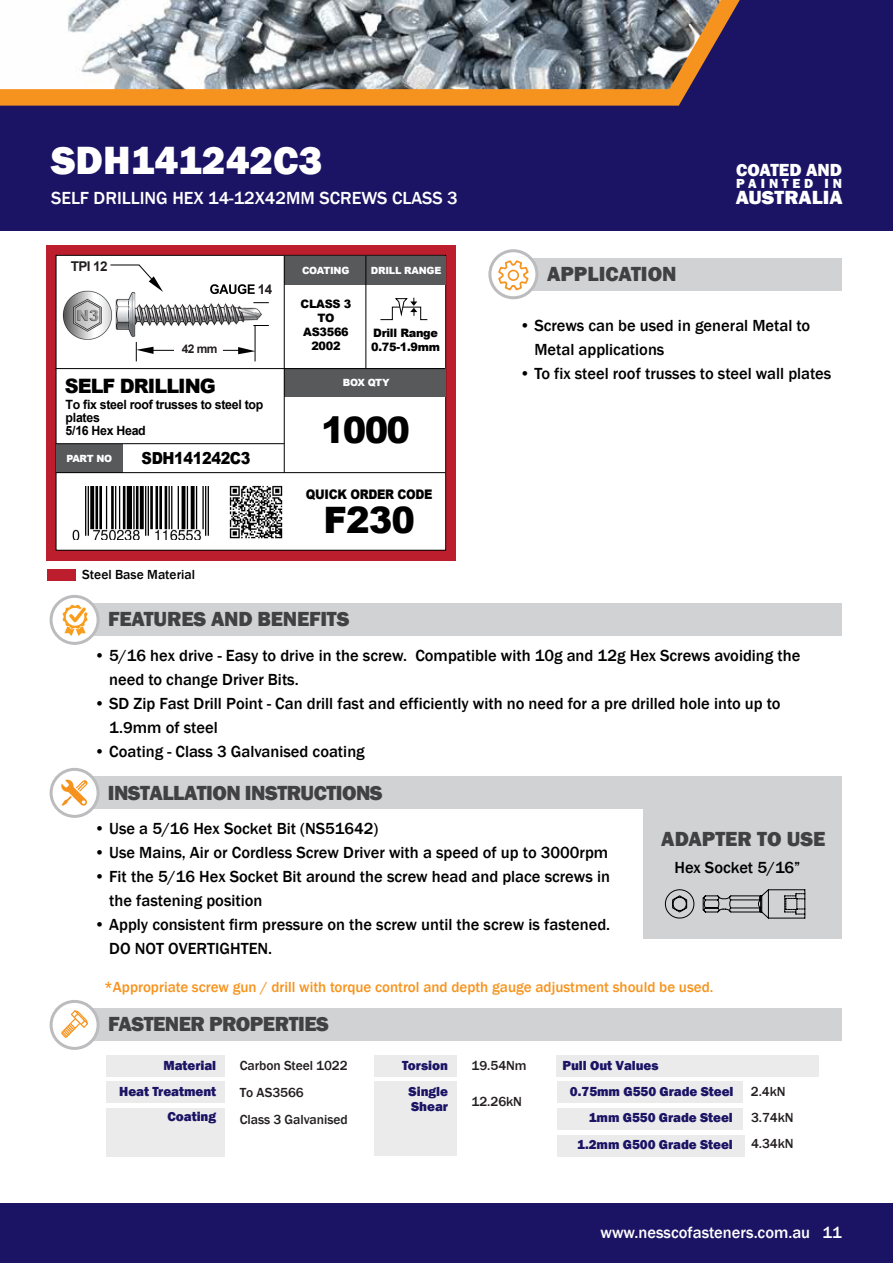
<style>
.page{position:relative;width:893px;height:1263px;background:#fff}
.page>*{position:absolute;margin:0;border:0;box-sizing:border-box;transform-origin:0 0}
.t1{font:800 40.5px "Franklin Gothic";color:#fff}
.t2{font:900 36.45px "Arial";letter-spacing:-.035em;color:#000}
.t3{font:800 21px "Franklin Gothic";letter-spacing:-.025em;color:#414042}
.t4{font:800 21px "Franklin Gothic";color:#414042}
.t5{font:900 19.8px "Arial";letter-spacing:-.05em;color:#000}
.t6{font:800 19.65px "Franklin Gothic";color:#fff;scale:1.06 1}
.t7{font:500 18px "Franklin Gothic";color:#fff}
.t8{font:800 18px "Franklin Gothic";color:#fff}
.t9{font:500 16.5px/24px "Franklin Gothic";color:#000}
.t10{font:500 16.5px "Franklin Gothic";color:#fff}
.t11{font:900 16.5px "Arial";letter-spacing:-.025em;color:#000;scale:.87 1}
.t12{font:500 15px "Franklin Gothic";color:#f7941e}
.t13{font:800 13.5px/25.5px "Franklin Gothic";letter-spacing:-.005em;color:#1b1464}
.t14{font:500 13.5px/27px "Franklin Gothic";letter-spacing:-.005em;color:#231f20}
.t15{font:500 13.5px "Franklin Gothic";color:#000}
.t16{font:800 13.5px "Franklin Gothic";letter-spacing:.29em;color:#fff}
.t17{font:700 13.5px "Arial";letter-spacing:-.045em;color:#231f20}
.t18{font:900 13.2px "Arial";letter-spacing:-.025em;color:#000;scale:.87 1}
.t19{font:700 12.75px/13.2px "Arial";letter-spacing:-.025em;color:#000}
.t20{font:700 12px "Arial";color:#231f20}
.t21{font:900 11.55px/14px "Arial";letter-spacing:-.025em;color:#000}
.t22{font:900 9.9px "Arial";letter-spacing:-.025em;color:#fff}
</style>
<div class="page">
<div style="left:0;top:1203px;width:893px;height:60px;background:#1b1464"></div>
<div style="left:0;top:99px;width:893px;height:131px;background:#1b1464"></div>
<svg style="left:0;top:0;width:893px;height:106px"></svg>
<div style="left:506px;top:258px;width:336px;height:32px;background:#d0d2d3"></div>
<div style="left:67px;top:604px;width:775px;height:32px;background:#d0d2d3"></div>
<div style="left:67px;top:777px;width:775px;height:32px;background:#d0d2d3"></div>
<svg style="left:490px;top:251px;width:47px;height:47px"></svg>
<div style="left:488px;top:249px;width:50px;height:50px;border:3px solid #bcbcbf;border-radius:50%"></div>
<svg style="left:51px;top:596px;width:47px;height:47px"></svg>
<div style="left:50px;top:595px;width:50px;height:50px;border:3px solid #bcbcbf;border-radius:50%"></div>
<svg style="left:51px;top:769px;width:47px;height:47px"></svg>
<div style="left:50px;top:768px;width:50px;height:50px;border:3px solid #bcbcbf;border-radius:50%"></div>
<svg style="left:61px;top:779px;width:27px;height:27px"></svg>
<div style="left:644px;top:795px;width:198px;height:144px;background:#d0d2d3"></div>
<svg style="left:498px;top:260px;width:31px;height:30px"></svg>
<svg style="left:62px;top:605px;width:26px;height:31px"></svg>
<svg style="left:665px;top:889px;width:140px;height:30px"></svg>
<div style="left:67px;top:1009px;width:775px;height:32px;background:#d0d2d3"></div>
<svg style="left:51px;top:1001px;width:47px;height:47px"></svg>
<div style="left:50px;top:1000px;width:50px;height:50px;border:3px solid #bcbcbf;border-radius:50%"></div>
<svg style="left:61px;top:1010px;width:27px;height:28px"></svg>
<div style="left:106px;top:1055px;width:119px;height:21px;background:#ebebec"></div>
<div style="left:106px;top:1081px;width:119px;height:22px;background:#ebebec"></div>
<div style="left:375px;top:1081px;width:82px;height:75px;background:#ebebec"></div>
<div style="left:106px;top:1108px;width:119px;height:48px;background:#ebebec"></div>
<div style="left:375px;top:1055px;width:82px;height:21px;background:#ebebec"></div>
<div style="left:557px;top:1055px;width:262px;height:21px;background:#ebebec"></div>
<div style="left:557px;top:1081px;width:185px;height:22px;background:#ebebec"></div>
<div style="left:558px;top:1108px;width:185px;height:21px;background:#ebebec"></div>
<div style="left:557px;top:1135px;width:188px;height:22px;background:#ebebec"></div>
<div style="left:47px;top:245px;width:409px;height:315px;background:#bd1e2d"></div>
<div style="left:56px;top:255px;width:390px;height:295px;background:#fff"></div>
<img style="left:115px;top:292px;width:150px;height:53px">
<div style="left:47px;top:570px;width:29px;height:11px;background:#bd1e2d"></div>
<div style="left:56px;top:255px;width:390px;height:296px;border:1px solid #000"></div>
<div style="left:284px;top:256px;width:161px;height:28px;background:#58595b"></div>
<div style="left:284px;top:369px;width:161px;height:28px;background:#58595b"></div>
<div style="left:56px;top:444px;width:67px;height:29px;background:#58595b"></div>
<hr style="left:284px;top:256px;width:1px;height:217px;background:#000">
<hr style="left:56px;top:368px;width:389px;height:1px;background:#000">
<hr style="left:56px;top:472px;width:389px;height:1px;background:#000">
<hr style="left:56px;top:443px;width:228px;height:1px;background:#000">
<hr style="left:365px;top:256px;width:1px;height:113px;background:#000">
<svg style="left:380px;top:297px;width:48px;height:23px"></svg>
<hr style="left:255px;top:325px;width:1px;height:36px;background:#000">
<svg style="left:253px;top:325px;width:16px;height:1px"></svg>
<svg style="left:253px;top:302px;width:16px;height:1px"></svg>
<svg style="left:110px;top:264px;width:53px;height:28px"></svg>
<svg style="left:210px;top:284px;width:45px;height:10px"></svg>
<svg style="left:136px;top:342px;width:18px;height:19px"></svg>
<hr style="left:146px;top:350px;width:101px;height:1px;background:#000">
<svg style="left:238px;top:347px;width:17px;height:7px"></svg>
<div style="left:174px;top:342px;width:49px;height:15px;background:#fff"></div>
<img style="left:229px;top:485px;width:54px;height:54px">
<img style="left:62px;top:287px;width:53px;height:53px">
<img style="left:73px;top:486px;width:136px;height:54px">
<h1 class="t1" style="left:51px;top:135px;width:273px">SDH141242C3</h1>
<p class="t7" style="left:51px;top:187px;width:408px">SELF DRILLING HEX 14-12X42MM SCREWS CLASS 3</p>
<p class="t17" style="left:71px;top:257px;width:38px">TPI 12</p>
<p class="t20" style="left:182px;top:341px;width:37px">42 mm</p>
<p class="t17" style="left:258px;top:279px;width:16px">14</p>
<p class="t5" style="left:65px;top:372px;width:153px">SELF DRILLING</p>
<p class="t19" style="left:66px;top:398px;width:199px">To fix steel roof trusses to steel top plates<br>5/16 Hex Head</p>
<p class="t22" style="left:66px;top:452px;width:47px">PART NO</p>
<p class="t11" style="left:142px;top:447px;width:127px">SDH141242C3</p>
<p class="t15" style="left:82px;top:566px;width:114px">Steel Base Material</p>
<p class="t22" style="left:302px;top:263px;width:49px">COATING</p>
<p class="t22" style="left:371px;top:263px;width:72px">DRILL RANGE</p>
<p class="t21" style="left:301px;top:297px;width:52px;text-align:center">CLASS 3<br>TO<br>AS3566<br>2002</p>
<p class="t21" style="left:371px;top:325px;width:70px">Drill Range<br>0.75-1.9mm</p>
<p class="t22" style="left:343px;top:376px;width:48px">BOX QTY</p>
<h2 class="t2" style="left:321px;top:403px;width:91px">1000</h2>
<p class="t18" style="left:306px;top:485px;width:147px">QUICK ORDER CODE</p>
<h2 class="t2" style="left:323px;top:494px;width:93px">F230</h2>
<p class="t3" style="left:108px;top:606px;width:243px">FEATURES AND BENEFITS</p>
<p class="t4" style="left:547px;top:260px;width:131px">APPLICATION</p>
<p class="t8" style="left:736px;top:158px;width:107px">COATED AND</p>
<p class="t16" style="left:736px;top:175px;width:107px">PAINTED IN</p>
<p class="t6" style="left:736px;top:185px;width:103px">AUSTRALIA</p>
<p class="t9" style="left:534px;top:313px;width:277px;text-indent:-15px">• Screws can be used in general Metal to<br>Metal applications</p>
<p class="t9" style="left:519px;top:361px;width:314px">• To fix steel roof trusses to steel wall plates</p>
<p class="t9" style="left:109px;top:643px;width:693px;text-indent:-15px">• 5/16 hex drive - Easy to drive in the screw. Compatible with 10g and 12g Hex Screws avoiding the need to change Driver Bits.</p>
<p class="t9" style="left:109px;top:691px;width:673px;text-indent:-15px">• SD Zip Fast Drill Point - Can drill fast and efficiently with no need for a pre drilled hole into up to<br>1.9mm of steel</p>
<p class="t9" style="left:94px;top:739px;width:272px">• Coating - Class 3 Galvanised coating</p>
<p class="t3" style="left:108px;top:779px;width:276px">INSTALLATION INSTRUCTIONS</p>
<p class="t9" style="left:94px;top:816px;width:286px">• Use a 5/16 Hex Socket Bit (NS51642)</p>
<p class="t9" style="left:94px;top:840px;width:516px">• Use Mains, Air or Cordless Screw Driver with a speed of up to 3000rpm</p>
<p class="t9" style="left:109px;top:864px;width:502px;text-indent:-15px">• Fit the 5/16 Hex Socket Bit around the screw head and place screws in the fastening position</p>
<p class="t9" style="left:109px;top:912px;width:503px;text-indent:-15px">• Apply consistent firm pressure on the screw until the screw is fastened.<br>DO NOT OVERTIGHTEN.</p>
<p class="t4" style="left:661px;top:825px;width:166px">ADAPTER TO USE</p>
<p class="t9" style="left:674px;top:856px;width:127px">Hex Socket 5/16”</p>
<p class="t12" style="left:104px;top:977px;width:611px">*Appropriate screw gun / drill with torque control and depth gauge adjustment should be used.</p>
<p class="t3" style="left:108px;top:1011px;width:222px">FASTENER PROPERTIES</p>
<p class="t13" style="left:119px;top:1053px;width:98px;text-align:right">Material<br>Heat Treatment<br>Coating</p>
<p class="t14" style="left:240px;top:1052px;width:109px">Carbon Steel 1022<br>To AS3566<br>Class 3 Galvanised</p>
<p class="t13" style="left:402px;top:1053px;width:47px">Torsion</p>
<p class="t13" style="left:570px;top:1053px;width:165px;text-indent:-7px">Pull Out Values<br>0.75mm G550 Grade Steel</p>
<p class="t13" style="left:589px;top:1105px;width:146px">1mm G550 Grade Steel</p>
<p class="t14" style="left:751px;top:1104px;width:44px">3.74kN</p>
<p class="t13" style="left:577px;top:1132px;width:157px">1.2mm G500 Grade Steel</p>
<p class="t14" style="left:751px;top:1130px;width:44px">4.34kN</p>
<p class="t14" style="left:472px;top:1052px;width:57px">19.54Nm</p>
<p class="t14" style="left:472px;top:1088px;width:52px">12.26kN</p>
<p class="t13" style="left:409px;top:1084px;width:41px;line-height:15px">Single<br>Shear</p>
<p class="t14" style="left:751px;top:1078px;width:36px">2.4kN</p>
<p class="t10" style="left:600px;top:1222px;width:243px">www.nesscofasteners.com.au 11</p>
</div>
